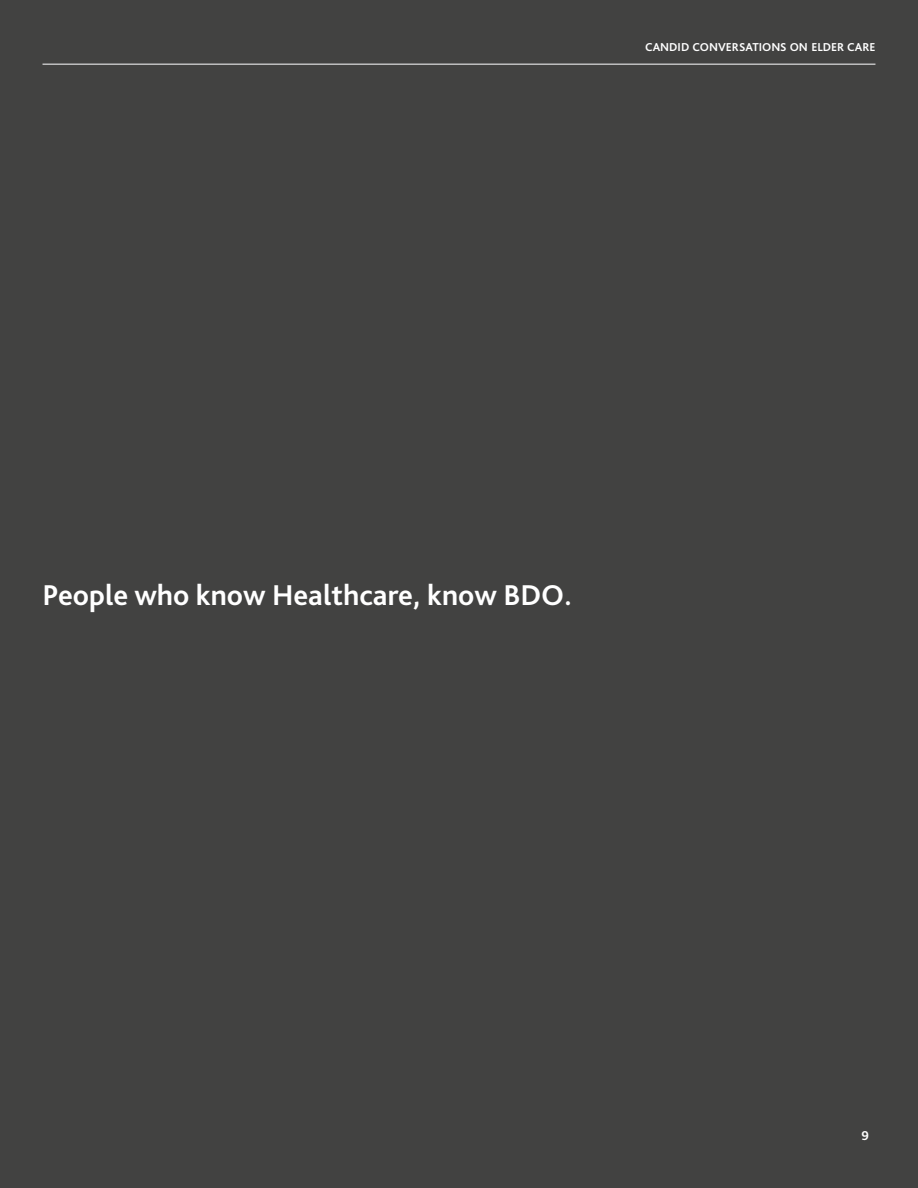
<style>
.page{position:relative;width:918px;height:1188px;background:#424241}
.page>*{position:absolute;margin:0;border:0;box-sizing:border-box;transform-origin:0 0}
.t1{font:700 30px "Bliss Pro";color:#fff}
.t2{font:700 13.5px "Bliss Pro";color:#fff}
.t3{font:700 12px "Bliss Pro";color:#fff}
</style>
<div class="page">
<hr style="left:43px;top:64px;width:832px;height:1px;background:#fff">
<p class="t3" style="left:645px;top:40px;width:232px">CANDID CONVERSATIONS ON ELDER CARE</p>
<p class="t1" style="left:43px;top:577px;width:531px">People who know Healthcare, know BDO.</p>
<p class="t2" style="left:862px;top:1128px;width:9px">9</p>
</div>
